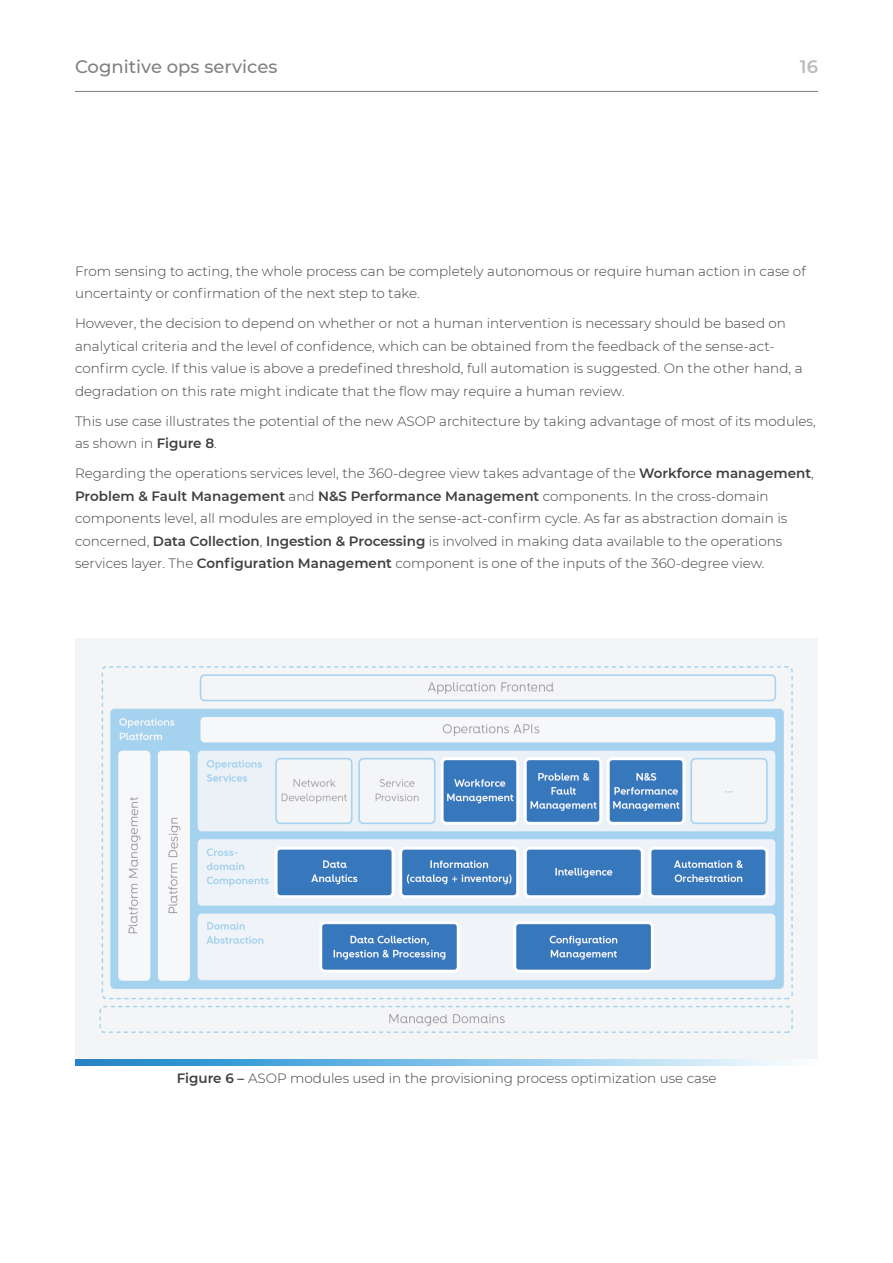
<style>
.page{position:relative;width:893px;height:1263px;background:#fff}
.page>*{position:absolute;margin:0;border:0;box-sizing:border-box;transform-origin:0 0}
.t1{font:500 18px "Montserrat";color:#808183}
.t2{font:600 18px "Montserrat";color:#babdbe}
.Body_Text{font:300 13.5px/22.5px "Montserrat";color:#404041}
.Subtitle{font:300 13.5px "Montserrat";color:#404041}
.s1{font-weight:600}
</style>
<div class="page">
<hr style="left:75px;top:91px;width:743px;height:1px;background:#808183">
<img style="left:75px;top:638px;width:743px;height:421px">
<svg style="left:75px;top:1060px;width:717px;height:5px;background:#7ebee6"></svg>
<h1 class="t1" style="left:75px;top:54px;width:204px">Cognitive ops services</h1>
<h1 class="t2" style="left:800px;top:54px;width:20px">16</h1>
<p class="Body_Text" style="left:75px;top:259px;width:732px">From sensing to acting, the whole process can be completely autonomous or require human action in case of uncertainty or confirmation of the next step to take.</p>
<p class="Body_Text" style="left:75px;top:312px;width:729px">However, the decision to depend on whether or not a human intervention is necessary should be based on analytical criteria and the level of confidence, which can be obtained from the feedback of the sense-act&shy;confirm cycle. If this value is above a predefined threshold, full automation is suggested. On the other hand, a degradation on this rate might indicate that the flow may require a human review.</p>
<p class="Body_Text" style="left:75px;top:409px;width:742px">This use case illustrates the potential of the new ASOP architecture by taking advantage of most of its modules, as shown in <span class="s1">Figure 8</span>.</p>
<p class="Body_Text" style="left:75px;top:462px;width:740px">Regarding the operations services level, the 360-degree view takes advantage of the <span class="s1">Workforce management</span>, <span class="s1">Problem &amp; Fault Management</span> and <span class="s1">N&amp;S Performance Management</span> components. In the cross-domain components level, all modules are employed in the sense-act-confirm cycle. As far as abstraction domain is concerned, <span class="s1">Data Collection</span>, <span class="s1">Ingestion &amp; Processing</span> is involved in making data available to the operations services layer. The <span class="s1">Configuration Management</span> component is one of the inputs of the 360-degree view.</p>
<p class="Subtitle" style="left:177px;top:1069px;width:541px"><span class="s1">Figure 6 –</span> ASOP modules used in the provisioning process optimization use case</p>
</div>
